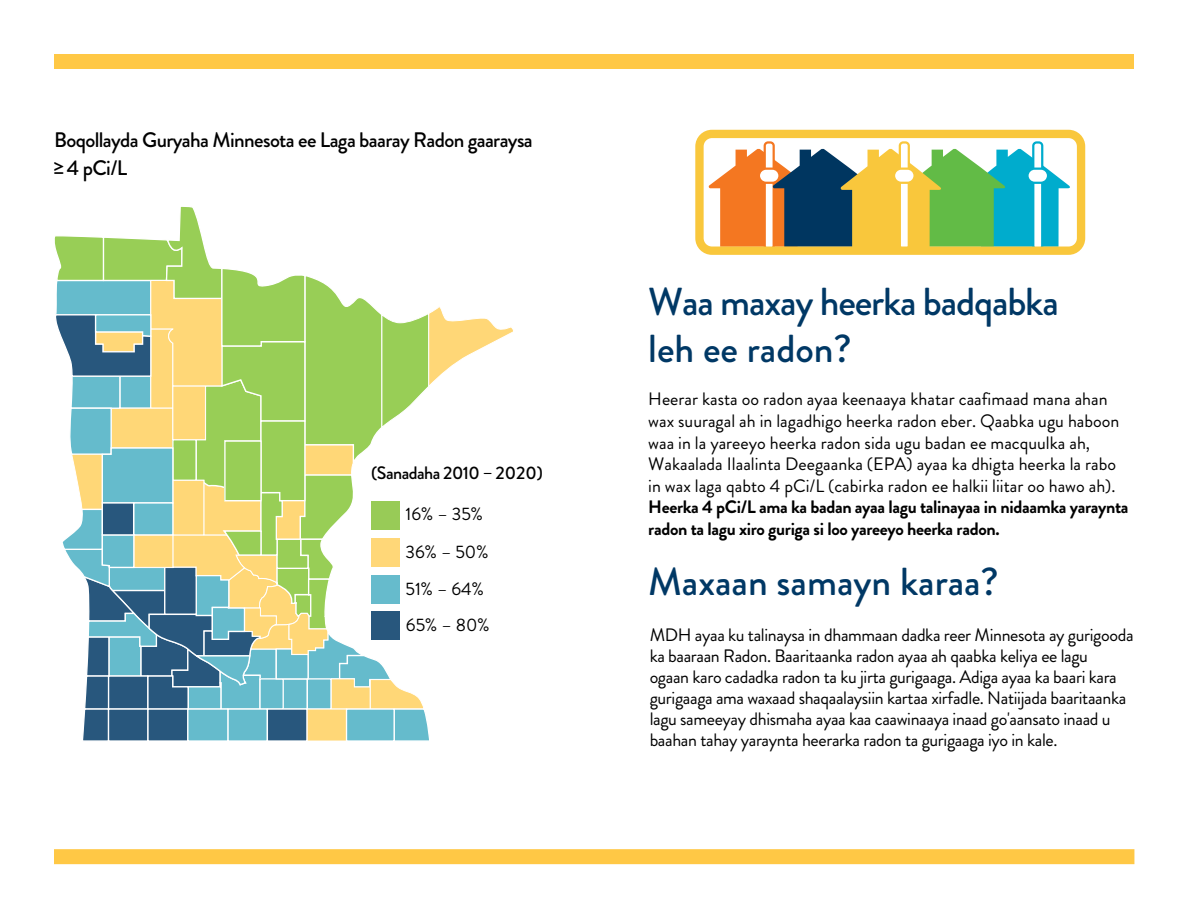
<style>
.page{position:relative;width:1188px;height:918px;background:#fff}
.page>*{position:absolute;margin:0;border:0;box-sizing:border-box;transform-origin:0 0}
.t1{font:500 39px/46.8px "Brandon Grotesque";letter-spacing:-.03em;color:#003865}
.t2{font:500 39px "Brandon Grotesque";color:#003865}
.t3{font:500 21px/28.5px "Brandon Grotesque";letter-spacing:-.03em;color:#000}
.t4{font:18px/21.6px "Brandon Grotesque";color:#000}
.t5{font:18px/21px "Brandon Grotesque";letter-spacing:-.02em;color:#000}
.t6{font:500 18px "Brandon Grotesque";letter-spacing:-.03em;color:#000}
.s1{font-weight:700}
</style>
<div class="page">
<div style="left:54px;top:849px;width:1080px;height:15px;background:#ffc845"></div>
<div style="left:54px;top:54px;width:1080px;height:15px;background:#ffc845"></div>
<svg style="left:54px;top:206px;width:459px;height:535px"></svg>
<div style="left:371px;top:501px;width:29px;height:29px;background:#98cb57"></div>
<div style="left:371px;top:538px;width:29px;height:29px;background:#ffd778"></div>
<div style="left:371px;top:575px;width:29px;height:29px;background:#6bc"></div>
<div style="left:371px;top:611px;width:29px;height:29px;background:#28577d"></div>
<div style="left:764px;top:141px;width:11px;height:109px;border:2px solid #f47721;border-radius:3px"></div>
<svg style="left:708px;top:149px;width:362px;height:97px"></svg>
<div style="left:900px;top:142px;width:9px;height:107px;background:#fff;border-radius:3px"></div>
<div style="left:899px;top:141px;width:11px;height:109px;border:2px solid #f9c73c;border-radius:3px"></div>
<div style="left:894px;top:169px;width:21px;height:14px;background:#fff;border-radius:7px"></div>
<div style="left:893px;top:168px;width:23px;height:16px;border:2px solid #f9c73c;border-radius:7px"></div>
<div style="left:1033px;top:142px;width:9px;height:107px;background:#fff;border-radius:3px"></div>
<div style="left:1032px;top:141px;width:11px;height:109px;border:2px solid #00accd;border-radius:3px"></div>
<div style="left:1027px;top:169px;width:21px;height:14px;background:#fff;border-radius:7px"></div>
<div style="left:1026px;top:168px;width:23px;height:16px;border:2px solid #00accd;border-radius:7px"></div>
<div style="left:695px;top:130px;width:390px;height:125px;border:8px solid #f9c73c;border-radius:13px"></div>
<p class="t3" style="left:54px;top:125px;width:480px">Boqollayda Guryaha Minnesota ee Laga baaray Radon gaaraysa ≥ 4 pCi/L</p>
<p class="t6" style="left:371px;top:461px;width:173px">(Sanadaha 2010 – 2020)</p>
<p class="t4" style="left:406px;top:496px;width:84px;line-height:37.5px">16% – 35%<br>36% – 50%<br>51% – 64%</p>
<p class="t5" style="left:406px;top:615px;width:85px">65% – 80%</p>
<h2 class="t1" style="left:648px;top:279px;width:412px">Waa maxay heerka badqabka leh ee radon?</h2>
<p class="t4" style="left:648px;top:389px;width:482px">Heerar kasta oo radon ayaa keenaaya khatar caafimaad mana ahan wax suuragal ah in lagadhigo heerka radon eber. Qaabka ugu haboon waa in la yareeyo heerka radon sida ugu badan ee macquulka ah, Wakaalada Ilaalinta Deegaanka (EPA) ayaa ka dhigta heerka la rabo in wax laga qabto 4 pCi/L (cabirka radon ee halkii liitar oo hawo ah).<br><span class="s1">Heerka 4 pCi/L ama ka badan ayaa lagu talinayaa in nidaamka yaraynta radon ta lagu xiro guriga si loo yareeyo heerka radon.</span></p>
<h2 class="t2" style="left:648px;top:555px;width:352px">Maxaan samayn karaa?</h2>
<p class="t5" style="left:650px;top:625px;width:486px">MDH ayaa ku talinaysa in dhammaan dadka reer Minnesota ay gurigooda ka baaraan Radon. Baaritaanka radon ayaa ah qaabka keliya ee lagu<br>ogaan karo cadadka radon ta ku jirta gurigaaga. Adiga ayaa ka baari kara gurigaaga ama waxaad shaqaalaysiin kartaa xirfadle. Natiijada baaritaanka lagu sameeyay dhismaha ayaa kaa caawinaaya inaad go'aansato inaad u baahan tahay yaraynta heerarka radon ta gurigaaga iyo in kale.</p>
</div>
